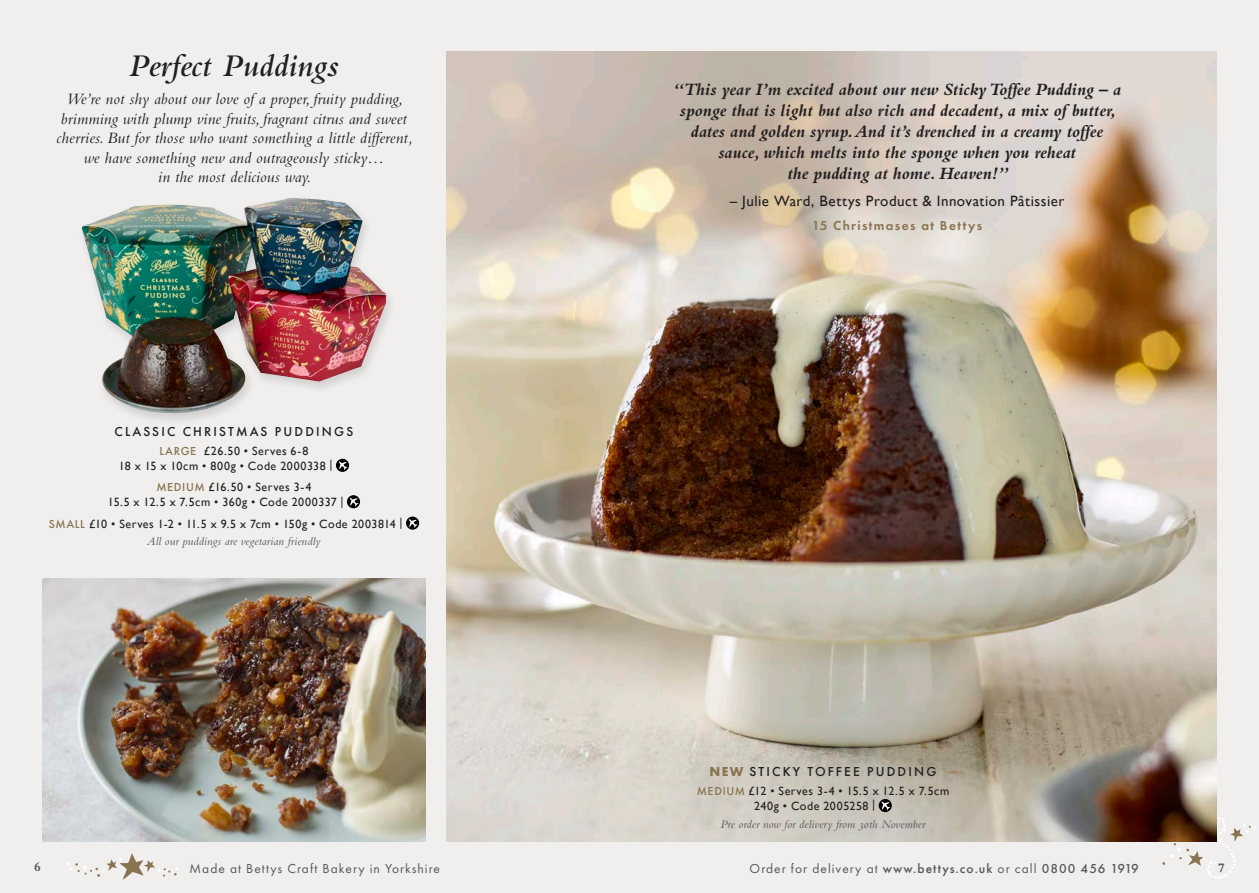
<style>
.page{position:relative;width:1259px;height:893px;background:#fff}
.page>*{position:absolute;margin:0;border:0;box-sizing:border-box;transform-origin:0 0}
.Section_headers{font:italic 600 33px "Bembo NT";letter-spacing:.01em;color:#231f20}
.t1{font:italic 700 18px/21px "Bembo NT";color:#231f20;text-align:center}
.Intro_centered{font:italic 16.5px/19.5px "Bembo NT";letter-spacing:.01em;color:#231f20;text-align:center}
.Quotee{font:15px "Gill Sans";letter-spacing:.035em;color:#231f20}
.t2{font:500 13.5px "Futura PT";letter-spacing:.075em;color:#57585a}
.Product_Title{font:500 13.5px "Futura PT";letter-spacing:.16em;color:#231f20}
.t3{font:13.5px "Futura PT";letter-spacing:.075em;color:#57585a}
.Quotee-2{font:600 13.5px "Futura PT";letter-spacing:.1em;color:#89744f}
.t4{font:700 13.5px "Bembo";color:#57585a}
.Code_and_Price{font:12px/15px "Gill Sans";letter-spacing:.045em;color:#231f20}
.Availability{font:italic 12px "Bembo NT";letter-spacing:.01em;color:#57585a}
.s1{font-family:"Futura PT";font-weight:500;color:#89744f}
.s2{font-weight:700;color:#89744f}
.s3{font-weight:400}
</style>
<div class="page">
<div style="left:629px;top:0;width:630px;height:893px;background:#f0efee"></div>
<div style="left:0;top:0;width:629px;height:893px;background:#f0efee"></div>
<svg style="left:67px;top:853px;width:111px;height:27px"></svg>
<svg style="left:1162px;top:776px;width:94px;height:103px"></svg>
<img style="left:43px;top:578px;width:382px;height:264px">
<img style="left:446px;top:51px;width:770px;height:791px">
<svg style="left:878px;top:799px;width:14px;height:13px"></svg>
<svg style="left:881px;top:801px;width:9px;height:9px"></svg>
<svg style="left:336px;top:459px;width:13px;height:13px"></svg>
<svg style="left:338px;top:461px;width:10px;height:9px"></svg>
<svg style="left:347px;top:495px;width:13px;height:13px"></svg>
<svg style="left:349px;top:498px;width:10px;height:9px"></svg>
<svg style="left:406px;top:517px;width:13px;height:13px"></svg>
<svg style="left:408px;top:519px;width:10px;height:9px"></svg>
<div style="left:77px;top:196px;width:320px;height:231px;background:#231f20;opacity:.15"></div>
<img style="left:81px;top:198px;width:208px;height:216px">
<p class="Section_headers" style="left:129px;top:48px;width:211px">Perfect Puddings</p>
<p class="Intro_centered" style="left:57px;top:89px;width:358px">We’re not shy about our love of a proper, fruity pudding, brimming with plump vine fruits, fragrant citrus and sweet cherries. But for those who want something a little different, we have something new and outrageously sticky…<br>in the most delicious way.</p>
<p class="t1" style="left:673px;top:79px;width:450px">“This year I’m excited about our new Sticky Toffee Pudding – a sponge that is light but also rich and decadent, a mix of butter, dates and golden syrup. And it’s drenched in a creamy toffee sauce, which melts into the sponge when you reheat<br>the pudding at home. Heaven!”</p>
<p class="Quotee" style="left:730px;top:192px;width:336px">– Julie Ward, Bettys Product &amp; Innovation Pâtissier</p>
<p class="Quotee-2" style="left:812px;top:217px;width:171px">15 Christmases at Bettys</p>
<p class="Product_Title" style="left:114px;top:423px;width:240px">CLASSIC CHRISTMAS PUDDINGS</p>
<p class="Code_and_Price" style="left:119px;top:443px;width:215px;text-indent:41px"><span class="s1">LARGE</span> £26.50 • Serves 6-8<br>18 x 15 x 10cm • 800g • Code 2000338 |</p>
<p class="Code_and_Price" style="left:108px;top:479px;width:237px;text-indent:49px"><span class="s1">MEDIUM</span> £16.50 • Serves 3-4<br>15.5 x 12.5 x 7.5cm • 360g • Code 2000337 |</p>
<p class="Code_and_Price" style="left:49px;top:516px;width:355px"><span class="s1">SMALL</span> £10 • Serves 1-2 • 11.5 x 9.5 x 7cm • 150g • Code 2003814 |</p>
<p class="Availability" style="left:147px;top:534px;width:175px">All our puddings are vegetarian friendly</p>
<p class="Product_Title" style="left:709px;top:763px;width:228px"><span class="s2">NEW</span> STICKY TOFFEE PUDDING</p>
<p class="Code_and_Price" style="left:754px;top:783px;width:197px;text-indent:-57px"><span class="s1">MEDIUM</span> £12 • Serves 3-4 • 15.5 x 12.5 x 7.5cm<br>240g • Code 2005258 |</p>
<p class="Availability" style="left:720px;top:817px;width:206px">Pre order now for delivery from 30th November</p>
<p class="t4" style="left:34px;top:859px;width:8px">6</p>
<p class="t3" style="left:189px;top:860px;width:252px">Made at Bettys Craft Bakery in Yorkshire</p>
<p class="t2" style="left:749px;top:860px;width:391px"><span class="s3">Order for delivery at</span> www.bettys.co.uk <span class="s3">or call</span> 0800 456 1919</p>
<p class="t4" style="left:1218px;top:860px;width:8px">7</p>
</div>
